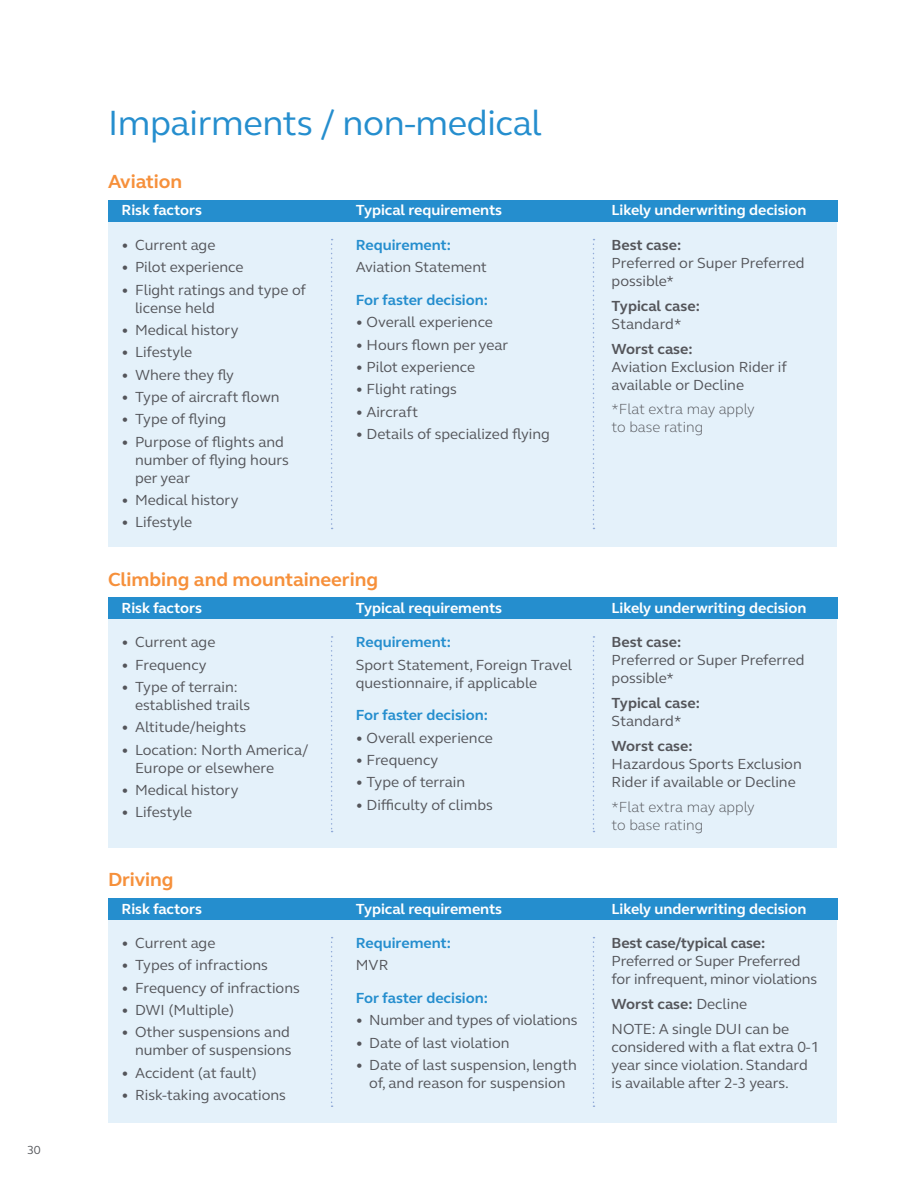
<style>
.page{position:relative;width:918px;height:1188px;background:#fff}
.page>*{position:absolute;margin:0;border:0;box-sizing:border-box;transform-origin:0 0}
.t1{font:36px "FS Elliot Pro";letter-spacing:-.01em;color:#258ece}
.t2{font:700 19.5px "FS Elliot Pro";letter-spacing:-.005em;color:#f6903b}
.t3{font:15px/18px "FS Elliot Pro";color:#54555a}
.t4{font:700 15px "FS Elliot Pro";letter-spacing:-.005em;color:#fff}
.t5{font:700 15px "FS Elliot Pro";color:#258ece}
.t6{font:700 15px "FS Elliot Pro";color:#54555a}
.t7{font:300 15px/18px "FS Elliot Pro";color:#54555a}
.t8{font:12px "FS Elliot Pro";color:#54555a}
.s1{font-weight:700}
</style>
<div class="page">
<div style="left:108px;top:209px;width:729px;height:337px;background:#e4f1fa"></div>
<div style="left:108px;top:606px;width:729px;height:241px;background:#e4f1fa"></div>
<div style="left:108px;top:907px;width:729px;height:216px;background:#e4f1fa"></div>
<div style="left:108px;top:200px;width:729px;height:22px;background:#258ece"></div>
<div style="left:108px;top:597px;width:729px;height:22px;background:#258ece"></div>
<div style="left:108px;top:898px;width:729px;height:22px;background:#258ece"></div>
<svg style="left:331px;top:239px;width:2px;height:290px"></svg>
<svg style="left:331px;top:636px;width:2px;height:196px"></svg>
<svg style="left:331px;top:937px;width:2px;height:170px"></svg>
<svg style="left:593px;top:239px;width:1px;height:290px"></svg>
<svg style="left:593px;top:636px;width:1px;height:196px"></svg>
<svg style="left:593px;top:937px;width:1px;height:170px"></svg>
<p class="t8" style="left:27px;top:1141px;width:15px">30</p>
<h1 class="t1" style="left:108px;top:99px;width:435px">Impairments / non-medical</h1>
<h2 class="t2" style="left:108px;top:169px;width:76px">Aviation</h2>
<p class="t4" style="left:122px;top:200px;width:82px">Risk factors</p>
<p class="t4" style="left:356px;top:200px;width:148px">Typical requirements</p>
<p class="t4" style="left:612px;top:200px;width:196px">Likely underwriting decision</p>
<p class="t3" style="left:122px;top:236px;width:95px">• Current age</p>
<p class="t3" style="left:122px;top:258px;width:124px">• Pilot experience</p>
<p class="t3" style="left:135px;top:280px;width:172px;text-indent:-14px">• Flight ratings and type of license held</p>
<p class="t3" style="left:122px;top:321px;width:118px">• Medical history</p>
<p class="t3" style="left:122px;top:343px;width:72px">• Lifestyle</p>
<p class="t3" style="left:122px;top:365px;width:114px">• Where they fly</p>
<p class="t3" style="left:122px;top:388px;width:160px">• Type of aircraft flown</p>
<p class="t3" style="left:122px;top:410px;width:106px">• Type of flying</p>
<p class="t3" style="left:135px;top:432px;width:156px;text-indent:-14px">• Purpose of flights and number of flying hours per year</p>
<p class="t3" style="left:122px;top:491px;width:118px">• Medical history</p>
<p class="t3" style="left:122px;top:513px;width:72px">• Lifestyle</p>
<p class="t5" style="left:356px;top:235px;width:97px">Requirement:</p>
<p class="t3" style="left:356px;top:258px;width:133px">Aviation Statement</p>
<p class="t5" style="left:356px;top:290px;width:134px">For faster decision:</p>
<p class="t3" style="left:356px;top:313px;width:139px">• Overall experience</p>
<p class="t3" style="left:356px;top:335px;width:154px">• Hours flown per year</p>
<p class="t3" style="left:356px;top:358px;width:121px">• Pilot experience</p>
<p class="t3" style="left:356px;top:380px;width:103px">• Flight ratings</p>
<p class="t3" style="left:356px;top:402px;width:64px">• Aircraft</p>
<p class="t3" style="left:356px;top:425px;width:196px">• Details of specialized flying</p>
<p class="t6" style="left:612px;top:235px;width:71px">Best case:</p>
<p class="t3" style="left:612px;top:254px;width:194px">Preferred or Super Preferred possible*</p>
<p class="t6" style="left:612px;top:296px;width:90px">Typical case:</p>
<p class="t3" style="left:612px;top:314px;width:71px">Standard*</p>
<p class="t6" style="left:612px;top:338px;width:83px">Worst case:</p>
<p class="t3" style="left:612px;top:357px;width:177px">Aviation Exclusion Rider if available or Decline</p>
<p class="t7" style="left:612px;top:400px;width:145px">*Flat extra may apply to base rating</p>
<h2 class="t2" style="left:108px;top:566px;width:272px">Climbing and mountaineering</h2>
<p class="t4" style="left:122px;top:598px;width:82px">Risk factors</p>
<p class="t4" style="left:356px;top:598px;width:148px">Typical requirements</p>
<p class="t4" style="left:612px;top:598px;width:196px">Likely underwriting decision</p>
<p class="t3" style="left:122px;top:633px;width:95px">• Current age</p>
<p class="t3" style="left:122px;top:655px;width:87px">• Frequency</p>
<p class="t3" style="left:135px;top:678px;width:117px;text-indent:-14px">• Type of terrain: established trails</p>
<p class="t3" style="left:122px;top:718px;width:126px">• Altitude/heights</p>
<p class="t3" style="left:135px;top:740px;width:175px;text-indent:-14px">• Location: North America/<br>Europe or elsewhere</p>
<p class="t3" style="left:122px;top:781px;width:118px">• Medical history</p>
<p class="t3" style="left:122px;top:803px;width:72px">• Lifestyle</p>
<p class="t5" style="left:356px;top:632px;width:97px">Requirement:</p>
<p class="t3" style="left:356px;top:655px;width:218px">Sport Statement, Foreign Travel questionnaire, if applicable</p>
<p class="t5" style="left:356px;top:705px;width:134px">For faster decision:</p>
<p class="t3" style="left:356px;top:728px;width:139px">• Overall experience</p>
<p class="t3" style="left:356px;top:751px;width:84px">• Frequency</p>
<p class="t3" style="left:356px;top:773px;width:111px">• Type of terrain</p>
<p class="t3" style="left:356px;top:795px;width:139px">• Difficulty of climbs</p>
<p class="t6" style="left:612px;top:632px;width:71px">Best case:</p>
<p class="t3" style="left:612px;top:651px;width:194px">Preferred or Super Preferred possible*</p>
<p class="t6" style="left:612px;top:693px;width:90px">Typical case:</p>
<p class="t3" style="left:612px;top:712px;width:71px">Standard*</p>
<p class="t6" style="left:612px;top:736px;width:83px">Worst case:</p>
<p class="t3" style="left:612px;top:754px;width:192px">Hazardous Sports Exclusion<br>Rider if available or Decline</p>
<p class="t7" style="left:612px;top:797px;width:145px">*Flat extra may apply to base rating</p>
<h2 class="t2" style="left:108px;top:867px;width:67px">Driving</h2>
<p class="t4" style="left:122px;top:898px;width:82px">Risk factors</p>
<p class="t4" style="left:356px;top:898px;width:148px">Typical requirements</p>
<p class="t4" style="left:612px;top:898px;width:196px">Likely underwriting decision</p>
<p class="t3" style="left:122px;top:934px;width:95px">• Current age</p>
<p class="t3" style="left:122px;top:956px;width:148px">• Types of infractions</p>
<p class="t3" style="left:122px;top:978px;width:180px">• Frequency of infractions</p>
<p class="t3" style="left:122px;top:1001px;width:114px">• DWI (Multiple)</p>
<p class="t3" style="left:122px;top:1023px;width:172px;text-align:right">• Other suspensions and number of suspensions</p>
<p class="t3" style="left:122px;top:1063px;width:137px">• Accident (at fault)</p>
<p class="t3" style="left:122px;top:1086px;width:166px">• Risk-taking avocations</p>
<p class="t5" style="left:356px;top:933px;width:97px">Requirement:</p>
<p class="t3" style="left:356px;top:956px;width:34px">MVR</p>
<p class="t5" style="left:356px;top:988px;width:134px">For faster decision:</p>
<p class="t3" style="left:356px;top:1011px;width:223px">• Number and types of violations</p>
<p class="t3" style="left:356px;top:1033px;width:155px">• Date of last violation</p>
<p class="t3" style="left:356px;top:1056px;width:223px;text-align:center">• Date of last suspension, length of, and reason for suspension</p>
<p class="t6" style="left:612px;top:933px;width:155px">Best case/typical case:</p>
<p class="t3" style="left:612px;top:952px;width:207px">Preferred or Super Preferred for infrequent, minor violations</p>
<p class="t3" style="left:612px;top:991px;width:179px;line-height:24.8px"><span class="s1">Worst case:</span> Decline<br>NOTE: A single DUI can be</p>
<p class="t3" style="left:612px;top:1037px;width:209px">considered with a flat extra 0-1 year since violation. Standard is available after 2-3 years.</p>
</div>
